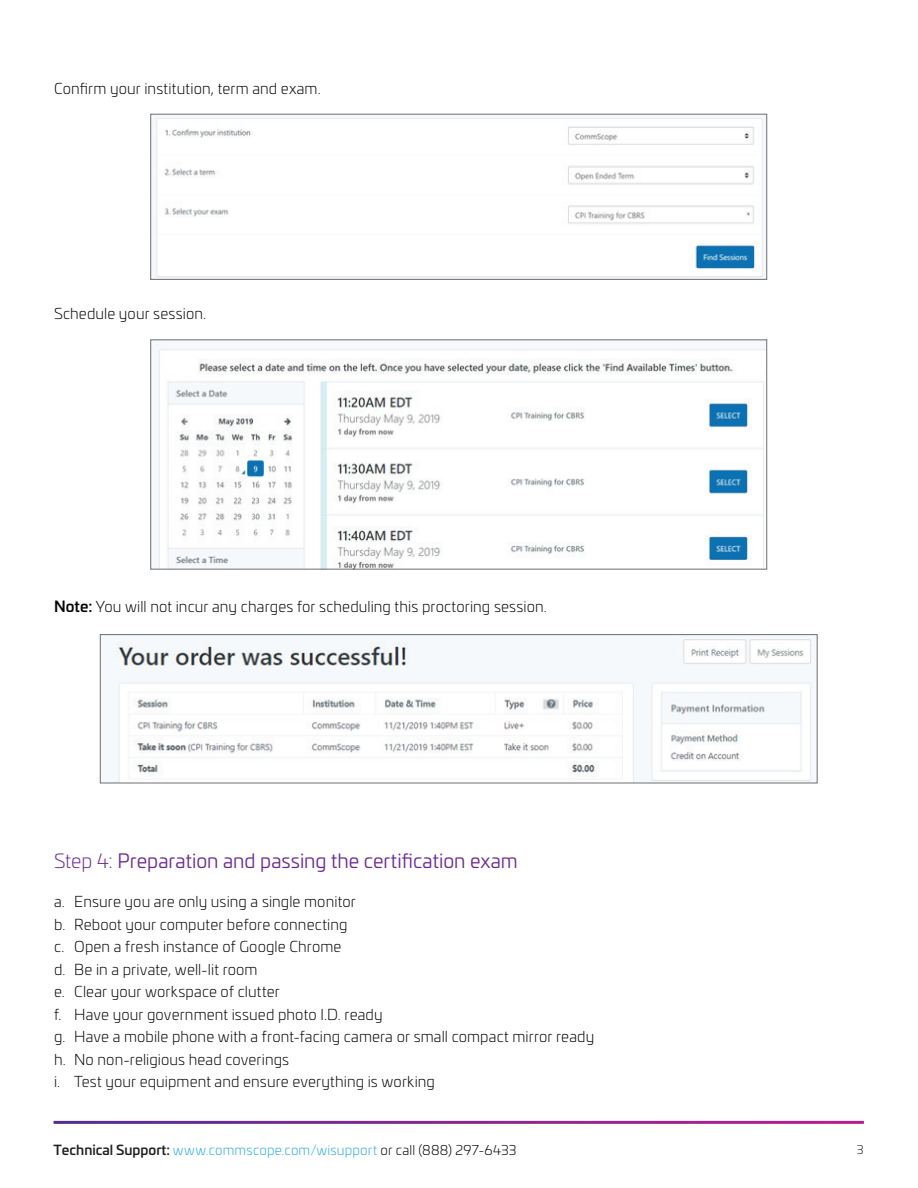
<style>
.page{position:relative;width:918px;height:1188px;background:#fff}
.page>*{position:absolute;margin:0;border:0;box-sizing:border-box;transform-origin:0 0}
.t1{font:19.5px "Univia Pro";color:#6e2c91}
.t2{font:300 15px/22.5px "Univia Pro";letter-spacing:.005em;color:#040503}
.t3{font:300 13.5px "Univia Pro";letter-spacing:.01em;color:#29aae1}
.t4{font:300 12px "Univia Pro";color:#231f20}
.s1{font-weight:500}
.s2{font-weight:300}
.s3{font-weight:500;color:#231f20}
.s4{color:#040503}
</style>
<div class="page">
<img style="left:155px;top:116px;width:610px;height:162px">
<div style="left:151px;top:114px;width:616px;height:166px;border:1px solid #6d6e71"></div>
<img style="left:158px;top:343px;width:607px;height:224px">
<img style="left:115px;top:636px;width:698px;height:145px">
<div style="left:100px;top:634px;width:717px;height:149px;border:1px solid #6d6e71"></div>
<p class="t2" style="left:54px;top:77px;width:268px">Confirm your institution, term and exam.</p>
<p class="t2" style="left:54px;top:302px;width:154px">Schedule your session.</p>
<p class="t2" style="left:54px;top:595px;width:494px"><span class="s1">Note:</span> You will not incur any charges for scheduling this proctoring session.</p>
<h1 class="t1" style="left:54px;top:847px;width:465px"><span class="s2">Step 4:</span> Preparation and passing the certification exam</h1>
<p class="t2" style="left:54px;top:890px;width:542px">a. Ensure you are only using a single monitor<br>b. Reboot your computer before connecting<br>c. Open a fresh instance of Google Chrome<br>d. Be in a private, well-lit room<br>e. Clear your workspace of clutter<br>f. Have your government issued photo I.D. ready<br>g. Have a mobile phone with a front-facing camera or small compact mirror ready h. No non-religious head coverings<br>i. Test your equipment and ensure everything is working</p>
<p class="t3" style="left:54px;top:1141px;width:465px"><span class="s3">Technical Support:</span> www.commscope.com/wisupport <span class="s4">or call (888) 297-6433</span></p>
<p class="t4" style="left:857px;top:1141px;width:8px">3</p>
</div>
